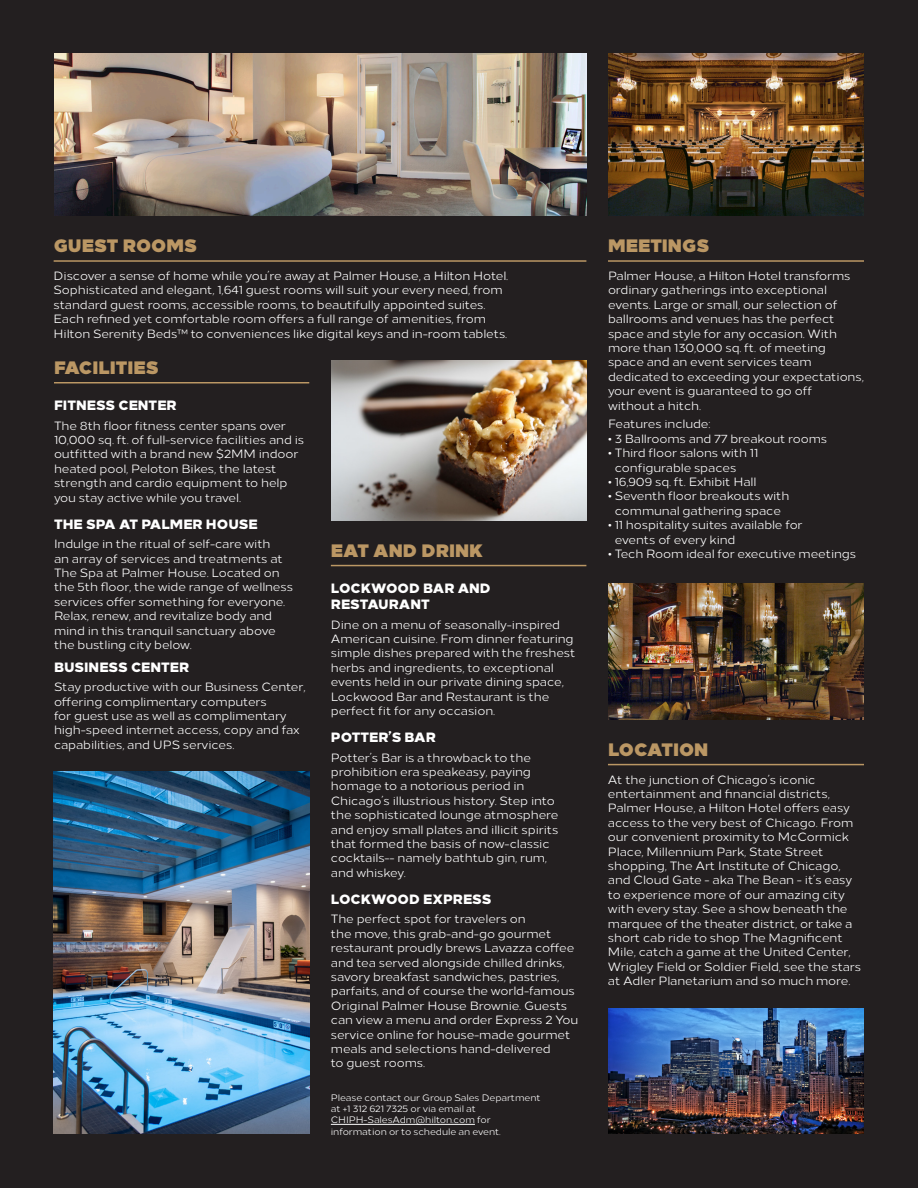
<style>
.page{position:relative;width:918px;height:1188px;background:#231f20}
.page>*{position:absolute;margin:0;border:0;box-sizing:border-box;transform-origin:0 0}
.t1{font:900 18px "Loew";color:#bb9764}
.t2{font:800 13.5px/16.2px "Loew";color:#fff}
.Body{font:12px/14.4px "Loew";letter-spacing:-.01em;color:#fff}
.Contact{font:9.3px/11.2px "Loew";letter-spacing:-.01em;color:#fff}
</style>
<div class="page">
<img style="left:54px;top:54px;width:532px;height:162px">
<hr style="left:54px;top:260px;width:532px;height:2px;background:#bb9764">
<hr style="left:54px;top:382px;width:255px;height:1px;background:#bb9764">
<img style="left:54px;top:772px;width:255px;height:362px">
<img style="left:331px;top:360px;width:255px;height:161px">
<hr style="left:331px;top:565px;width:255px;height:1px;background:#bb9764">
<img style="left:608px;top:54px;width:256px;height:162px">
<hr style="left:608px;top:260px;width:256px;height:2px;background:#bb9764">
<img style="left:608px;top:583px;width:256px;height:137px">
<hr style="left:608px;top:764px;width:256px;height:1px;background:#bb9764">
<img style="left:608px;top:1008px;width:256px;height:126px">
<hr style="left:331px;top:1124px;width:144px;height:1px;background:#fff">
<h2 class="t1" style="left:54px;top:230px;width:145px">GUEST ROOMS</h2>
<p class="Body" style="left:54px;top:268px;width:456px">Discover a sense of home while you’re away at Palmer House, a Hilton Hotel.<br>Sophisticated and elegant, 1,641 guest rooms will suit your every need, from standard guest rooms, accessible rooms, to beautifully appointed suites.<br>Each refined yet comfortable room offers a full range of amenities, from Hilton Serenity Beds™ to conveniences like digital keys and in-room tablets.</p>
<h2 class="t1" style="left:54px;top:352px;width:106px">FACILITIES</h2>
<h3 class="t2" style="left:54px;top:396px;width:124px">FITNESS CENTER</h3>
<p class="Body" style="left:54px;top:417px;width:252px">The 8th floor fitness center spans over 10,000 sq. ft. of full-service facilities and is outfitted with a brand new $2MM indoor heated pool, Peloton Bikes, the latest strength and cardio equipment to help you stay active while you travel.</p>
<h3 class="t2" style="left:54px;top:515px;width:205px">THE SPA AT PALMER HOUSE</h3>
<p class="Body" style="left:54px;top:536px;width:241px">Indulge in the ritual of self-care with<br>an array of services and treatments at The Spa at Palmer House. Located on the 5th floor, the wide range of wellness services offer something for everyone.<br>Relax, renew, and revitalize body and mind in this tranquil sanctuary above the bustling city below.</p>
<h3 class="t2" style="left:54px;top:658px;width:137px">BUSINESS CENTER</h3>
<p class="Body" style="left:54px;top:679px;width:253px">Stay productive with our Business Center, offering complimentary computers<br>for guest use as well as complimentary high-speed internet access, copy and fax capabilities, and UPS services.</p>
<h2 class="t1" style="left:331px;top:535px;width:154px">EAT AND DRINK</h2>
<h3 class="t2" style="left:331px;top:579px;width:161px">LOCKWOOD BAR AND<br>RESTAURANT</h3>
<p class="Body" style="left:331px;top:616px;width:246px">Dine on a menu of seasonally-inspired American cuisine. From dinner featuring simple dishes prepared with the freshest herbs and ingredients, to exceptional events held in our private dining space, Lockwood Bar and Restaurant is the perfect fit for any occasion.</p>
<h3 class="t2" style="left:331px;top:728px;width:106px">POTTER’S BAR</h3>
<p class="Body" style="left:331px;top:749px;width:229px">Potter’s Bar is a throwback to the prohibition era speakeasy, paying homage to a notorious period in Chicago’s illustrious history. Step into the sophisticated lounge atmosphere and enjoy small plates and illicit spirits that formed the basis of now-classic cocktails-- namely bathtub gin, rum, and whiskey.</p>
<h3 class="t2" style="left:331px;top:890px;width:162px">LOCKWOOD EXPRESS</h3>
<p class="Body" style="left:331px;top:911px;width:249px">The perfect spot for travelers on<br>the move, this grab-and-go gourmet restaurant proudly brews Lavazza coffee and tea served alongside chilled drinks, savory breakfast sandwiches, pastries, parfaits, and of course the world-famous Original Palmer House Brownie. Guests can view a menu and order Express 2 You service online for house-made gourmet meals and selections hand-delivered<br>to guest rooms.</p>
<p class="Contact" style="left:331px;top:1091px;width:211px">Please contact our Group Sales Department at +1 312 621 7325 or via email at CHIPH-SalesAdm@hilton.com for information or to schedule an event.</p>
<h2 class="t1" style="left:608px;top:230px;width:103px">MEETINGS</h2>
<p class="Body" style="left:608px;top:268px;width:257px">Palmer House, a Hilton Hotel transforms ordinary gatherings into exceptional events. Large or small, our selection of ballrooms and venues has the perfect space and style for any occasion. With more than 130,000 sq. ft. of meeting space and an event services team dedicated to exceeding your expectations, your event is guaranteed to go off<br>without a hitch.</p>
<p class="Body" style="left:608px;top:416px;width:104px">Features include:</p>
<p class="Body" style="left:608px;top:430px;width:221px">• 3 Ballrooms and 77 breakout rooms</p>
<p class="Body" style="left:615px;top:445px;width:145px;text-indent:-7px">• Third floor salons with 11 configurable spaces</p>
<p class="Body" style="left:608px;top:474px;width:150px">• 16,909 sq. ft. Exhibit Hall</p>
<p class="Body" style="left:608px;top:488px;width:183px;text-align:center">• Seventh floor breakouts with communal gathering space</p>
<p class="Body" style="left:615px;top:517px;width:189px;text-indent:-7px">• 11 hospitality suites available for events of every kind</p>
<p class="Body" style="left:608px;top:546px;width:250px">• Tech Room ideal for executive meetings</p>
<h2 class="t1" style="left:608px;top:734px;width:102px">LOCATION</h2>
<p class="Body" style="left:608px;top:771px;width:255px">At the junction of Chicago’s iconic entertainment and financial districts, Palmer House, a Hilton Hotel offers easy access to the very best of Chicago. From our convenient proximity to McCormick Place, Millennium Park, State Street shopping, The Art Institute of Chicago, and Cloud Gate - aka The Bean - it’s easy to experience more of our amazing city with every stay. See a show beneath the marquee of the theater district, or take a short cab ride to shop The Magnificent Mile, catch a game at the United Center, Wrigley Field or Soldier Field, see the stars at Adler Planetarium and so much more.</p>
</div>
